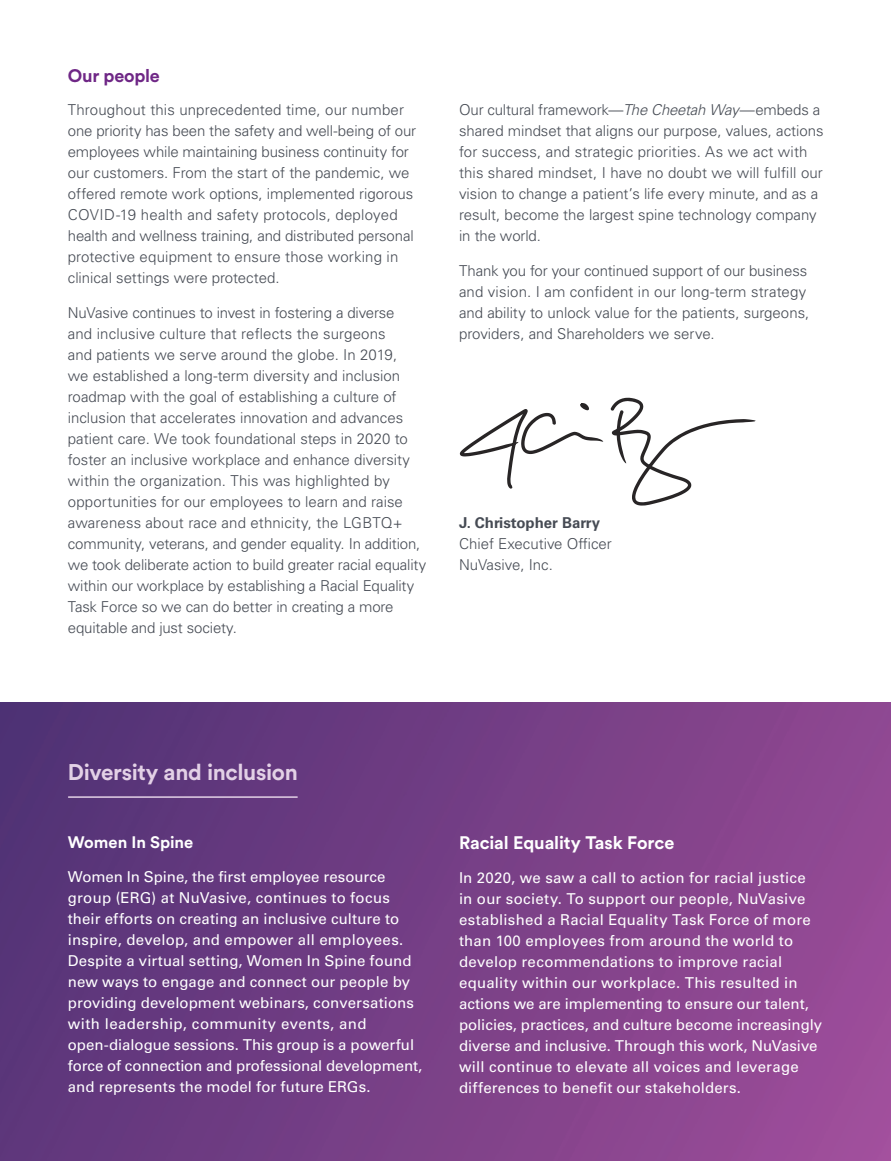
<style>
.page{position:relative;width:891px;height:1161px;background:#fff}
.page>*{position:absolute;margin:0;border:0;box-sizing:border-box;transform-origin:0 0}
.t1{font:700 22.5px "Circular Pro";letter-spacing:-.015em;color:#e3d1e6}
.t2{font:700 18px "Circular Pro";letter-spacing:-.01em;color:#fff}
.t3{font:700 18px "Circular Pro";letter-spacing:-.015em;color:#6f2786}
.t4{font:700 16.5px "Circular Pro";color:#fff}
.t5{font:300 15px/21px "Univers LT Std";color:#464b54}
.t6{font:15px/21px "Univers LT Std";letter-spacing:.01em;color:#fff}
.t7{font:700 15px "Univers LT Std";color:#464b54}
.s1{font-style:italic}
</style>
<div class="page">
<img style="left:0;top:703px;width:891px;height:458px">
<svg style="left:460px;top:403px;width:143px;height:86px"></svg>
<svg style="left:611px;top:398px;width:145px;height:108px"></svg>
<hr style="left:69px;top:796px;width:228px;height:2px;background:#e3d1e6">
<p class="t3" style="left:68px;top:69px;width:94px">Our people</p>
<p class="t5" style="left:68px;top:100px;width:350px">Throughout this unprecedented time, our number one priority has been the safety and well-being of our employees while maintaining business continuity for our customers. From the start of the pandemic, we offered remote work options, implemented rigorous COVID-19 health and safety protocols, deployed health and wellness training, and distributed personal protective equipment to ensure those working in clinical settings were protected.</p>
<p class="t5" style="left:68px;top:303px;width:360px">NuVasive continues to invest in fostering a diverse<br>and inclusive culture that reflects the surgeons<br>and patients we serve around the globe. In 2019,<br>we established a long-term diversity and inclusion roadmap with the goal of establishing a culture of inclusion that accelerates innovation and advances patient care. We took foundational steps in 2020 to foster an inclusive workplace and enhance diversity within the organization. This was highlighted by opportunities for our employees to learn and raise awareness about race and ethnicity, the LGBTQ+ community, veterans, and gender equality. In addition, we took deliberate action to build greater racial equality within our workplace by establishing a Racial Equality Task Force so we can do better in creating a more equitable and just society.</p>
<p class="t5" style="left:459px;top:100px;width:366px">Our cultural framework—<span class="s1">The Cheetah Way</span>—embeds a shared mindset that aligns our purpose, values, actions for success, and strategic priorities. As we act with this shared mindset, I have no doubt we will fulfill our vision to change a patient’s life every minute, and as a result, become the largest spine technology company in the world.</p>
<p class="t5" style="left:459px;top:261px;width:352px">Thank you for your continued support of our business and vision. I am confident in our long-term strategy and ability to unlock value for the patients, surgeons, providers, and Shareholders we serve.</p>
<p class="t7" style="left:459px;top:516px;width:143px">J. Christopher Barry</p>
<p class="t5" style="left:459px;top:534px;width:154px">Chief Executive Officer<br>NuVasive, Inc.</p>
<h1 class="t1" style="left:68px;top:764px;width:232px">Diversity and inclusion</h1>
<p class="t4" style="left:68px;top:836px;width:127px">Women In Spine</p>
<p class="t6" style="left:68px;top:867px;width:356px">Women In Spine, the first employee resource group (ERG) at NuVasive, continues to focus their efforts on creating an inclusive culture to inspire, develop, and empower all employees.<br>Despite a virtual setting, Women In Spine found new ways to engage and connect our people by providing development webinars, conversations with leadership, community events, and open-dialogue sessions. This group is a powerful force of connection and professional development, and represents the model for future ERGs.</p>
<p class="t2" style="left:459px;top:836px;width:217px">Racial Equality Task Force</p>
<p class="t6" style="left:459px;top:869px;width:365px">In 2020, we saw a call to action for racial justice in our society. To support our people, NuVasive established a Racial Equality Task Force of more than 100 employees from around the world to develop recommendations to improve racial equality within our workplace. This resulted in actions we are implementing to ensure our talent, policies, practices, and culture become increasingly diverse and inclusive. Through this work, NuVasive will continue to elevate all voices and leverage differences to benefit our stakeholders.</p>
</div>
